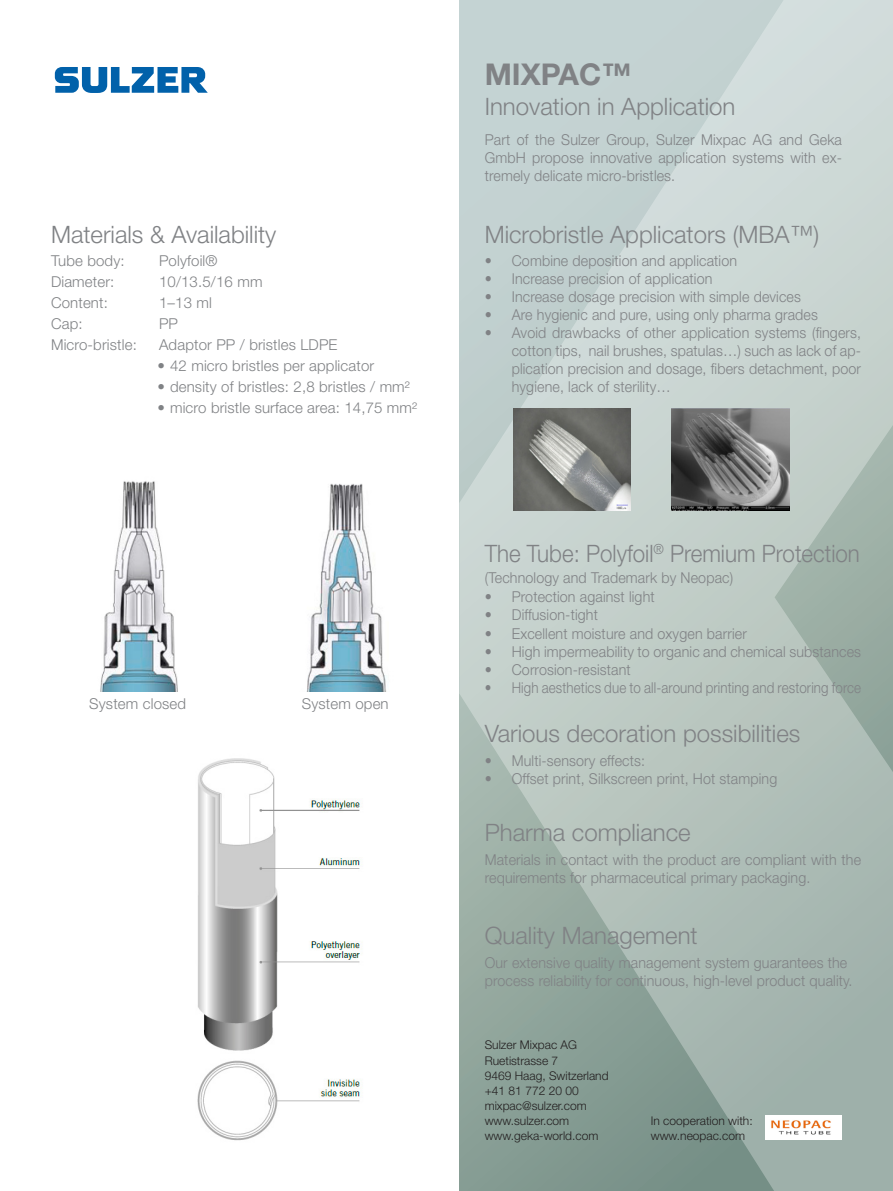
<style>
.page{position:relative;width:893px;height:1191px;background:#fff}
.page>*{position:absolute;margin:0;border:0;box-sizing:border-box;transform-origin:0 0}
.Seitentitel{font:700 30px "Helvetica Neue LT Std";color:#808285}
.Lead{font:300 24px "Helvetica Neue LT Std";color:#808285}
.Lead-2{font:300 24px "Helvetica Neue LT Std";color:#808285;scale:.93 1}
.Seitentitel-2{font:300 24px "Helvetica Neue LT Std";color:#808285}
.Lead-3{font:300 15px/18px "Helvetica Neue LT Std";letter-spacing:.01em;color:#808285;text-align:justify;scale:.95 1}
.Lead-4{font:300 15px "Helvetica Neue LT Std";letter-spacing:.01em;color:#808285}
.Lead-5{font:300 15px "Helvetica Neue LT Std";letter-spacing:.01em;color:#808285;scale:.89 1}
.t1{font:300 12px "Helvetica Neue LT Std";color:#231f20}
</style>
<div class="page">
<svg style="left:459px;top:0;width:434px;height:1191px;background:#b4c3be"></svg>
<img style="left:100px;top:481px;width:78px;height:210px">
<img style="left:307px;top:483px;width:79px;height:208px">
<img style="left:197px;top:758px;width:163px;height:383px">
<svg style="left:55px;top:67px;width:153px;height:26px"></svg>
<img style="left:765px;top:1115px;width:77px;height:24px">
<img style="left:513px;top:408px;width:118px;height:102px">
<img style="left:672px;top:408px;width:117px;height:102px">
<p class="Lead" style="left:51px;top:219px;width:227px">Materials &amp; Availability</p>
<p class="Lead-4" style="left:51px;top:251px;width:75px">Tube body:</p>
<p class="Lead-4" style="left:159px;top:251px;width:60px">Polyfoil®</p>
<p class="Lead-4" style="left:51px;top:272px;width:65px">Diameter:</p>
<p class="Lead-4" style="left:159px;top:272px;width:105px">10/13.5/16 mm</p>
<p class="Lead-4" style="left:51px;top:293px;width:58px">Content:</p>
<p class="Lead-4" style="left:159px;top:293px;width:54px">1–13 ml</p>
<p class="Lead-4" style="left:51px;top:314px;width:33px">Cap:</p>
<p class="Lead-4" style="left:159px;top:314px;width:21px">PP</p>
<p class="Lead-4" style="left:51px;top:335px;width:87px">Micro-bristle:</p>
<p class="Lead-4" style="left:159px;top:335px;width:180px">Adaptor PP / bristles LDPE</p>
<p class="Lead-4" style="left:157px;top:356px;width:218px">• 42 micro bristles per applicator</p>
<p class="Lead-4" style="left:157px;top:377px;width:254px">• density of bristles: 2,8 bristles / mm²</p>
<p class="Lead-4" style="left:157px;top:398px;width:261px">• micro bristle surface area: 14,75 mm²</p>
<p class="Lead-4" style="left:89px;top:695px;width:98px">System closed</p>
<p class="Lead-4" style="left:302px;top:695px;width:88px">System open</p>
<p class="Seitentitel" style="left:485px;top:56px;width:148px">MIXPAC™</p>
<p class="Seitentitel-2" style="left:485px;top:92px;width:252px">Innovation in Application</p>
<p class="Lead-3" style="left:485px;top:130px;width:378px">Part of the Sulzer Group, Sulzer Mixpac AG and Geka GmbH propose innovative application systems with ex&shy;tremely delicate micro-bristles.</p>
<p class="Lead" style="left:485px;top:219px;width:336px">Microbristle Applicators (MBA™)</p>
<p class="Lead-3" style="left:485px;top:251px;width:267px">• Combine deposition and application</p>
<p class="Lead-3" style="left:485px;top:269px;width:241px">• Increase precision of application</p>
<p class="Lead-3" style="left:485px;top:287px;width:334px">• Increase dosage precision with simple devices</p>
<p class="Lead-3" style="left:485px;top:305px;width:352px">• Are hygienic and pure, using only pharma grades</p>
<p class="Lead-3" style="left:512px;top:323px;width:369px;text-indent:-27px">• Avoid drawbacks of other application systems (fingers, cotton tips, nail brushes, spatulas…) such as lack of ap&shy;plication precision and dosage, fibers detachment, poor hygiene, lack of sterility…</p>
<p class="Lead-2" style="left:485px;top:539px;width:405px">The Tube: Polyfoil<sup>®</sup> Premium Protection</p>
<p class="Lead-3" style="left:485px;top:568px;width:263px">(Technology and Trademark by Neopac)</p>
<p class="Lead-3" style="left:485px;top:588px;width:180px">• Protection against light</p>
<p class="Lead-3" style="left:485px;top:606px;width:121px">• Diffusion-tight</p>
<p class="Lead-3" style="left:485px;top:624px;width:277px">• Excellent moisture and oxygen barrier</p>
<p class="Lead-3" style="left:485px;top:642px;width:398px">• High impermeability to organic and chemical substances</p>
<p class="Lead-3" style="left:485px;top:660px;width:155px">• Corrosion-resistant</p>
<p class="Lead-5" style="left:485px;top:678px;width:424px">• High aesthetics due to all-around printing and restoring force</p>
<p class="Lead" style="left:485px;top:719px;width:317px">Various decoration possibilities</p>
<p class="Lead-3" style="left:485px;top:751px;width:170px">• Multi-sensory effects:</p>
<p class="Lead-3" style="left:485px;top:769px;width:309px">• Offset print, Silkscreen print, Hot stamping</p>
<p class="Lead" style="left:485px;top:818px;width:207px">Pharma compliance</p>
<p class="Lead-3" style="left:485px;top:850px;width:398px">Materials in contact with the product are compliant with the requirements for pharmaceutical primary packaging.</p>
<p class="Lead" style="left:485px;top:921px;width:214px">Quality Management</p>
<p class="Lead-3" style="left:485px;top:953px;width:383px">Our extensive quality management system guarantees the</p>
<p class="Lead-3" style="left:485px;top:971px;width:389px">process reliability for continuous, high-level product quality.</p>
<p class="t1" style="left:485px;top:1037px;width:94px">Sulzer Mixpac AG</p>
<p class="t1" style="left:485px;top:1052px;width:75px">Ruetistrasse 7</p>
<p class="t1" style="left:485px;top:1067px;width:125px">9469 Haag, Switzerland</p>
<p class="t1" style="left:485px;top:1082px;width:95px">+41 81 772 20 00</p>
<p class="t1" style="left:485px;top:1097px;width:104px">mixpac@sulzer.com</p>
<p class="t1" style="left:485px;top:1112px;width:86px">www.sulzer.com</p>
<p class="t1" style="left:485px;top:1127px;width:115px">www.geka-world.com</p>
<p class="t1" style="left:651px;top:1112px;width:103px">In cooperation with:</p>
<p class="t1" style="left:651px;top:1127px;width:96px">www.neopac.com</p>
</div>
